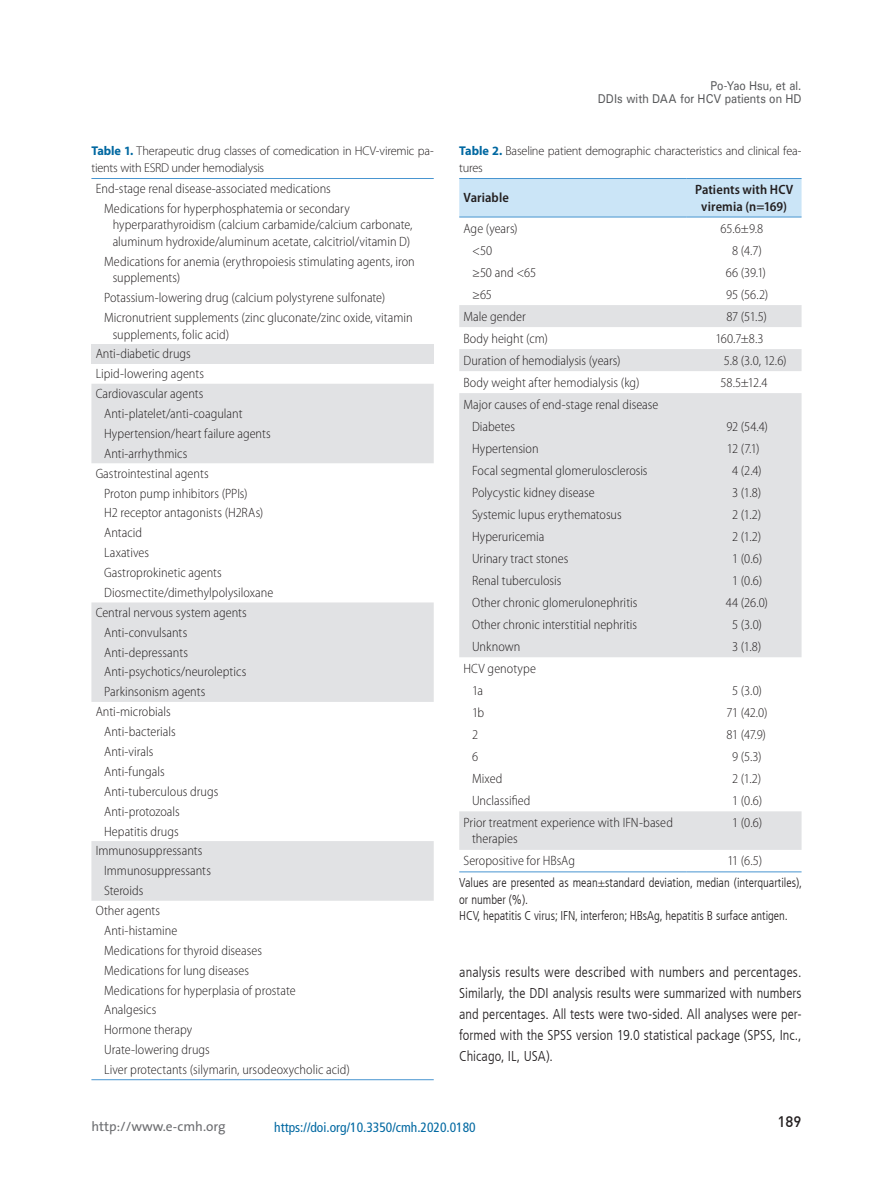
<style>
.page{position:relative;width:893px;height:1191px;background:#fff}
.page>*{position:absolute;margin:0;border:0;box-sizing:border-box;transform-origin:0 0}
.t1{font:15px "Dinmed";color:#231f20}
.t2{font:300 condensed 14.25px/21px "Frutiger LT";color:#231f20;text-align:justify}
.t3{font:300 semi-condensed 13.5px/19.8px "Myriad Pro";color:#231f20}
.t4{font:condensed 13.5px "Frutiger LT";color:#0168a1}
.t5{font:600 semi-condensed 13.5px/16.5px "Myriad Pro";letter-spacing:.01em;color:#231f20;text-align:center}
.t6{font:13.5px "The Sans";color:#6c6d70}
.t7{font:300 12.75px/16.5px "Myriad Pro";letter-spacing:-.015em;color:#231f20}
.t8{font:300 condensed 12.75px/16.5px "Frutiger LT";color:#231f20}
.t9{font:500 12.75px/13.5px "Univers";color:#57585a;text-align:right;scale:.88 1}
.s1{font-weight:700;color:#0168a1}
</style>
<div class="page">
<div style="left:91px;top:344px;width:343px;height:20px;background:#e1e2e4"></div>
<svg style="left:91px;top:384px;width:343px;height:516px"></svg>
<hr style="left:91px;top:178px;width:343px;height:1px;background:#4895d0">
<hr style="left:91px;top:1079px;width:343px;height:1px;background:#4895d0">
<div style="left:459px;top:179px;width:342px;height:38px;background:#cbe5f7"></div>
<svg style="left:459px;top:305px;width:342px;height:545px;fill:#e1e2e4"></svg>
<hr style="left:459px;top:178px;width:228px;height:1px;background:#4895d0">
<hr style="left:687px;top:178px;width:114px;height:1px;background:#4895d0">
<hr style="left:459px;top:217px;width:228px;height:1px;background:#4895d0">
<hr style="left:687px;top:217px;width:114px;height:1px;background:#4895d0">
<hr style="left:459px;top:871px;width:228px;height:1px;background:#4895d0">
<hr style="left:687px;top:871px;width:114px;height:1px;background:#4895d0">
<p class="t7" style="left:91px;top:143px;width:344px"><span class="s1">Table 1.</span> Therapeutic drug classes of comedication in HCV-viremic pa&shy;tients with ESRD under hemodialysis</p>
<p class="t3" style="left:104px;top:178px;width:247px;text-indent:-9px">End-stage renal disease-associated medications<br>Medications for hyperphosphatemia or secondary</p>
<p class="t3" style="left:113px;top:216px;width:301px;line-height:16.5px">hyperparathyroidism (calcium carbamide/calcium carbonate, aluminum hydroxide/aluminum acetate, calcitriol/vitamin D)</p>
<p class="t3" style="left:113px;top:253px;width:304px;line-height:16.5px;text-indent:-9px">Medications for anemia (erythropoiesis stimulating agents, iron supplements)</p>
<p class="t3" style="left:104px;top:288px;width:310px">Potassium-lowering drug (calcium polystyrene sulfonate)<br>Micronutrient supplements (zinc gluconate/zinc oxide, vitamin</p>
<p class="t3" style="left:96px;top:324px;width:135px;text-indent:17px">supplements, folic acid)<br>Anti-diabetic drugs<br>Lipid‐lowering agents<br>Cardiovascular agents</p>
<p class="t3" style="left:104px;top:403px;width:140px">Anti-platelet/anti-coagulant</p>
<p class="t3" style="left:104px;top:423px;width:168px">Hypertension/heart failure agents</p>
<p class="t3" style="left:104px;top:443px;width:85px">Anti-arrhythmics</p>
<p class="t3" style="left:96px;top:463px;width:114px">Gastrointestinal agents</p>
<p class="t3" style="left:104px;top:483px;width:145px">Proton pump inhibitors (PPIs)</p>
<p class="t3" style="left:104px;top:503px;width:161px">H2 receptor antagonists (H2RAs)</p>
<p class="t3" style="left:104px;top:523px;width:39px">Antacid</p>
<p class="t3" style="left:104px;top:543px;width:47px">Laxatives</p>
<p class="t3" style="left:104px;top:562px;width:119px">Gastroprokinetic agents</p>
<p class="t3" style="left:104px;top:582px;width:171px">Diosmectite/dimethylpolysiloxane</p>
<p class="t3" style="left:96px;top:602px;width:153px">Central nervous system agents</p>
<p class="t3" style="left:104px;top:622px;width:85px">Anti-convulsants</p>
<p class="t3" style="left:104px;top:642px;width:85px">Anti-depressants</p>
<p class="t3" style="left:104px;top:662px;width:144px">Anti-psychotics/neuroleptics</p>
<p class="t3" style="left:104px;top:682px;width:103px">Parkinsonism agents</p>
<p class="t3" style="left:96px;top:701px;width:76px">Anti‐microbials</p>
<p class="t3" style="left:104px;top:721px;width:73px">Anti-bacterials</p>
<p class="t3" style="left:104px;top:741px;width:51px">Anti-virals</p>
<p class="t3" style="left:104px;top:761px;width:62px">Anti-fungals</p>
<p class="t3" style="left:104px;top:781px;width:116px">Anti-tuberculous drugs</p>
<p class="t3" style="left:104px;top:801px;width:77px">Anti-protozoals</p>
<p class="t3" style="left:104px;top:821px;width:76px">Hepatitis drugs</p>
<p class="t3" style="left:96px;top:841px;width:108px">Immunosuppressants</p>
<p class="t3" style="left:104px;top:860px;width:108px">Immunosuppressants</p>
<p class="t3" style="left:104px;top:880px;width:41px">Steroids</p>
<p class="t3" style="left:96px;top:900px;width:66px">Other agents</p>
<p class="t3" style="left:104px;top:920px;width:75px">Anti-histamine</p>
<p class="t3" style="left:104px;top:940px;width:159px">Medications for thyroid diseases</p>
<p class="t3" style="left:104px;top:960px;width:146px">Medications for lung diseases</p>
<p class="t3" style="left:104px;top:980px;width:193px">Medications for hyperplasia of prostate</p>
<p class="t3" style="left:104px;top:1000px;width:54px">Analgesics</p>
<p class="t3" style="left:104px;top:1019px;width:90px">Hormone therapy</p>
<p class="t3" style="left:104px;top:1039px;width:107px">Urate-lowering drugs</p>
<p class="t3" style="left:104px;top:1059px;width:247px">Liver protectants (silymarin, ursodeoxycholic acid)</p>
<p class="t9" style="left:598px;top:78px;width:233px">Po-Yao Hsu, et al.<br>DDIs with DAA for HCV patients on HD</p>
<p class="t7" style="left:459px;top:143px;width:344px"><span class="s1">Table 2.</span> Baseline patient demographic characteristics and clinical fea&shy;tures</p>
<p class="t5" style="left:463px;top:189px;width:47px">Variable</p>
<p class="t5" style="left:695px;top:181px;width:100px">Patients with HCV viremia (n=169)</p>
<p class="t3" style="left:463px;top:218px;width:56px">Age (years)</p>
<p class="t3" style="left:721px;top:218px;width:44px">65.6±9.8</p>
<p class="t3" style="left:472px;top:240px;width:22px">&lt;50</p>
<p class="t3" style="left:732px;top:240px;width:31px">8 (4.7)</p>
<p class="t3" style="left:472px;top:262px;width:66px">≥50 and &lt;65</p>
<p class="t3" style="left:726px;top:262px;width:42px">66 (39.1)</p>
<p class="t3" style="left:472px;top:284px;width:21px">≥65</p>
<p class="t3" style="left:726px;top:284px;width:44px">95 (56.2)</p>
<p class="t3" style="left:463px;top:306px;width:64px">Male gender</p>
<p class="t3" style="left:726px;top:306px;width:42px">87 (51.5)</p>
<p class="t3" style="left:463px;top:328px;width:86px">Body height (cm)</p>
<p class="t3" style="left:715px;top:328px;width:50px">160.7±8.3</p>
<p class="t3" style="left:463px;top:350px;width:159px">Duration of hemodialysis (years)</p>
<p class="t3" style="left:724px;top:350px;width:65px">5.8 (3.0, 12.6)</p>
<p class="t3" style="left:463px;top:372px;width:178px">Body weight after hemodialysis (kg)</p>
<p class="t3" style="left:720px;top:372px;width:49px">58.5±12.4</p>
<p class="t3" style="left:472px;top:393px;width:188px;line-height:22px;text-indent:-9px">Major causes of end-stage renal disease<br>Diabetes</p>
<p class="t3" style="left:726px;top:416px;width:43px">92 (54.4)</p>
<p class="t3" style="left:472px;top:438px;width:68px">Hypertension</p>
<p class="t3" style="left:727px;top:438px;width:34px">12 (7.1)</p>
<p class="t3" style="left:472px;top:460px;width:177px">Focal segmental glomerulosclerosis</p>
<p class="t3" style="left:732px;top:460px;width:31px">4 (2.4)</p>
<p class="t3" style="left:472px;top:482px;width:124px">Polycystic kidney disease</p>
<p class="t3" style="left:732px;top:482px;width:31px">3 (1.8)</p>
<p class="t3" style="left:472px;top:504px;width:151px">Systemic lupus erythematosus</p>
<p class="t3" style="left:732px;top:504px;width:31px">2 (1.2)</p>
<p class="t3" style="left:472px;top:526px;width:74px">Hyperuricemia</p>
<p class="t3" style="left:732px;top:526px;width:31px">2 (1.2)</p>
<p class="t3" style="left:472px;top:548px;width:98px">Urinary tract stones</p>
<p class="t3" style="left:732px;top:548px;width:31px">1 (0.6)</p>
<p class="t3" style="left:472px;top:570px;width:91px">Renal tuberculosis</p>
<p class="t3" style="left:732px;top:570px;width:31px">1 (0.6)</p>
<p class="t3" style="left:472px;top:592px;width:167px">Other chronic glomerulonephritis</p>
<p class="t3" style="left:726px;top:592px;width:44px">44 (26.0)</p>
<p class="t3" style="left:472px;top:614px;width:167px">Other chronic interstitial nephritis</p>
<p class="t3" style="left:732px;top:614px;width:31px">5 (3.0)</p>
<p class="t3" style="left:472px;top:636px;width:50px">Unknown</p>
<p class="t3" style="left:732px;top:636px;width:31px">3 (1.8)</p>
<p class="t3" style="left:472px;top:657px;width:65px;line-height:22px;text-indent:-9px">HCV genotype<br>1a</p>
<p class="t3" style="left:732px;top:680px;width:31px">5 (3.0)</p>
<p class="t3" style="left:472px;top:702px;width:14px">1b</p>
<p class="t3" style="left:726px;top:702px;width:43px">71 (42.0)</p>
<p class="t3" style="left:472px;top:724px;width:8px">2</p>
<p class="t3" style="left:727px;top:724px;width:41px">81 (47.9)</p>
<p class="t3" style="left:472px;top:746px;width:8px">6</p>
<p class="t3" style="left:732px;top:746px;width:31px">9 (5.3)</p>
<p class="t3" style="left:472px;top:768px;width:32px">Mixed</p>
<p class="t3" style="left:732px;top:768px;width:31px">2 (1.2)</p>
<p class="t3" style="left:472px;top:790px;width:60px">Unclassified</p>
<p class="t3" style="left:732px;top:790px;width:31px">1 (0.6)</p>
<p class="t3" style="left:472px;top:814px;width:203px;line-height:16.5px;text-indent:-9px">Prior treatment experience with IFN-based therapies</p>
<p class="t3" style="left:732px;top:812px;width:31px">1 (0.6)</p>
<p class="t3" style="left:463px;top:851px;width:113px">Seropositive for HBsAg</p>
<p class="t3" style="left:727px;top:851px;width:36px">11 (6.5)</p>
<p class="t8" style="left:459px;top:875px;width:344px">Values are presented as mean±standard deviation, median (interquartiles), or number (%).<br>HCV, hepatitis C virus; IFN, interferon; HBsAg, hepatitis B surface antigen.</p>
<p class="t2" style="left:459px;top:961px;width:344px">analysis results were described with numbers and percentages.<br>Similarly, the DDI analysis results were summarized with numbers and percentages. All tests were two-sided. All analyses were per&shy;formed with the SPSS version 19.0 statistical package (SPSS, Inc., Chicago, IL, USA).</p>
<p class="t6" style="left:91px;top:1115px;width:136px">http://www.e-cmh.org</p>
<p class="t4" style="left:274px;top:1119px;width:203px">https://doi.org/10.3350/cmh.2020.0180</p>
<p class="t1" style="left:778px;top:1112px;width:25px">189</p>
</div>
